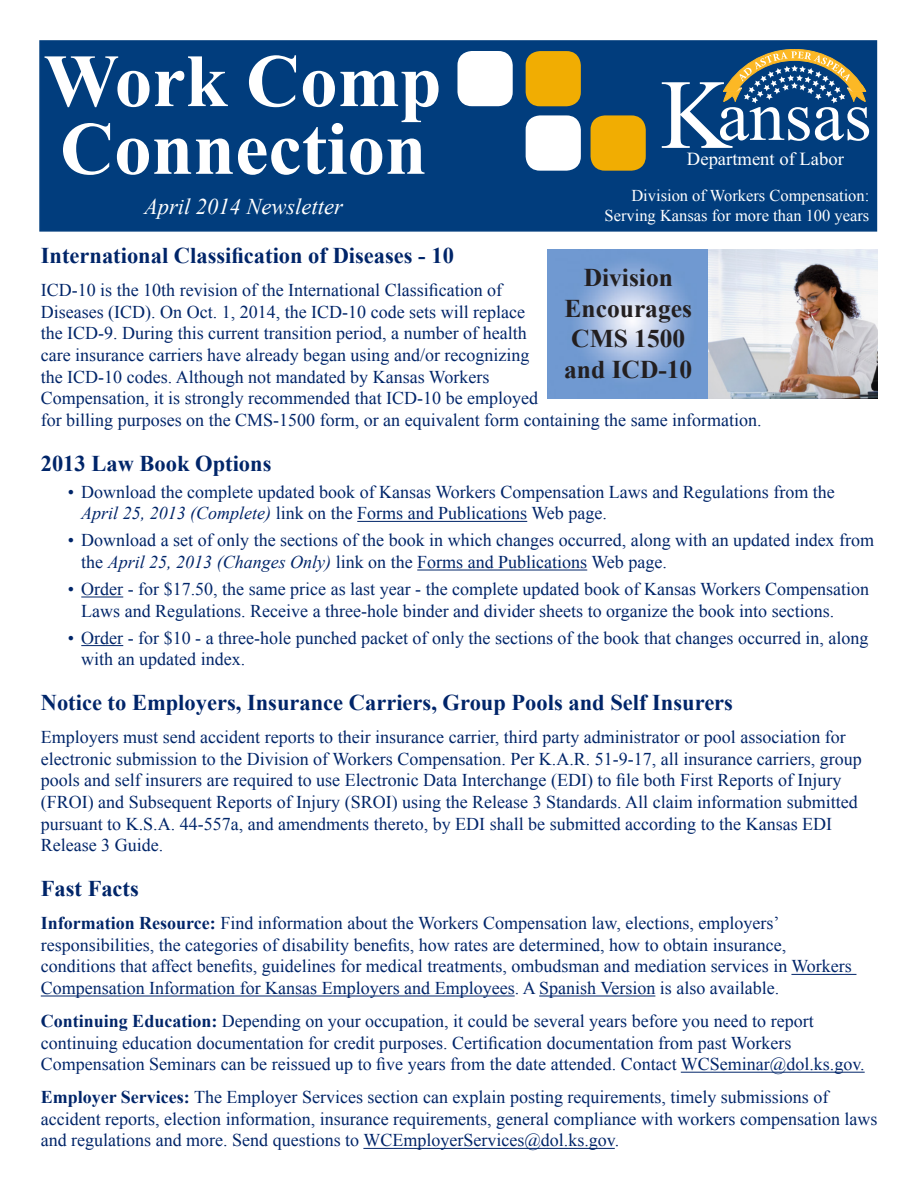
<style>
.page{position:relative;width:918px;height:1188px;background:#fff}
.page>*{position:absolute;margin:0;border:0;box-sizing:border-box;transform-origin:0 0}
.t1{font:700 75px "Times New Roman";color:#fff}
.t2{font:700 25.5px/30.6px "Times New Roman";color:#231f20}
.t3{font:700 22.5px "Times New Roman";color:#002569}
.t4{font:italic 22.5px "Times New Roman";color:#fff}
.t5{font:18.6px "Times New Roman";color:#fff}
.t6{font:18px/21.6px "Times New Roman";color:#002569}
.t7{font:16.5px "Times New Roman";color:#fff}
.s1{font-style:italic}
.s2{font-weight:700}
</style>
<div class="page">
<hr style="left:357px;top:521px;width:170px;height:1px;background:#002569">
<hr style="left:417px;top:570px;width:170px;height:1px;background:#002569">
<hr style="left:81px;top:597px;width:42px;height:1px;background:#002569">
<hr style="left:81px;top:645px;width:42px;height:1px;background:#002569">
<hr style="left:791px;top:974px;width:65px;height:1px;background:#002569">
<hr style="left:41px;top:996px;width:474px;height:1px;background:#002569">
<hr style="left:539px;top:996px;width:116px;height:1px;background:#002569">
<hr style="left:681px;top:1072px;width:184px;height:1px;background:#002569">
<hr style="left:363px;top:1148px;width:252px;height:1px;background:#002569">
<div style="left:39px;top:40px;width:838px;height:192px;background:#013d7d;border:2px solid #013d7d"></div>
<div style="left:457px;top:51px;width:56px;height:55px;background:#fff;border-radius:14px"></div>
<div style="left:526px;top:51px;width:55px;height:55px;background:#f1ad02;border-radius:14px"></div>
<div style="left:526px;top:115px;width:55px;height:56px;background:#fff;border-radius:14px"></div>
<div style="left:591px;top:115px;width:55px;height:56px;background:#f1ad02;border-radius:14px"></div>
<svg style="left:662px;top:49px;width:207px;height:99px"></svg>
<img style="left:709px;top:249px;width:168px;height:150px">
<p class="t1" style="left:44px;top:29px;width:399px">Work Comp</p>
<p class="t1" style="left:60px;top:97px;width:368px">Connection</p>
<p class="t4" style="left:144px;top:191px;width:200px">April 2014 Newsletter</p>
<p class="t5" style="left:687px;top:146px;width:158px">Department of Labor</p>
<p class="t7" style="left:631px;top:185px;width:240px">Division of Workers Compensation:</p>
<p class="t7" style="left:605px;top:204px;width:266px">Serving Kansas for more than 100 years</p>
<p class="t3" style="left:41px;top:240px;width:415px">International Classification of Diseases - 10</p>
<p class="t6" style="left:41px;top:279px;width:722px">ICD-10 is the 10th revision of the International Classification of<br>Diseases (ICD). On Oct. 1, 2014, the ICD-10 code sets will replace<br>the ICD-9. During this current transition period, a number of health<br>care insurance carriers have already began using and/or recognizing<br>the ICD-10 codes. Although not mandated by Kansas Workers<br>Compensation, it is strongly recommended that ICD-10 be employed<br>for billing purposes on the CMS-1500 form, or an equivalent form containing the same information.</p>
<p class="t3" style="left:41px;top:448px;width:232px">2013 Law Book Options</p>
<p class="t6" style="left:81px;top:481px;width:755px;text-indent:-14px">• Download the complete updated book of Kansas Workers Compensation Laws and Regulations from the<br><span class="s1">April 25, 2013 (Complete)</span> link on the Forms and Publications Web page.</p>
<p class="t6" style="left:81px;top:529px;width:794px;text-indent:-14px">• Download a set of only the sections of the book in which changes occurred, along with an updated index from the <span class="s1">April 25, 2013 (Changes Only)</span> link on the Forms and Publications Web page.</p>
<p class="t6" style="left:81px;top:578px;width:789px;text-indent:-14px">• Order - for $17.50, the same price as last year - the complete updated book of Kansas Workers Compensation<br>Laws and Regulations. Receive a three-hole binder and divider sheets to organize the book into sections.</p>
<p class="t6" style="left:81px;top:627px;width:789px;text-indent:-14px">• Order - for $10 - a three-hole punched packet of only the sections of the book that changes occurred in, along with an updated index.</p>
<p class="t3" style="left:41px;top:687px;width:694px">Notice to Employers, Insurance Carriers, Group Pools and Self Insurers</p>
<p class="t6" style="left:41px;top:726px;width:823px">Employers must send accident reports to their insurance carrier, third party administrator or pool association for electronic submission to the Division of Workers Compensation. Per K.A.R. 51-9-17, all insurance carriers, group pools and self insurers are required to use Electronic Data Interchange (EDI) to file both First Reports of Injury (FROI) and Subsequent Reports of Injury (SROI) using the Release 3 Standards. All claim information submitted pursuant to K.S.A. 44-557a, and amendments thereto, by EDI shall be submitted according to the Kansas EDI Release 3 Guide.</p>
<p class="t3" style="left:41px;top:873px;width:100px">Fast Facts</p>
<p class="t6" style="left:41px;top:912px;width:813px"><span class="s2">Information Resource:</span> Find information about the Workers Compensation law, elections, employers’ responsibilities, the categories of disability benefits, how rates are determined, how to obtain insurance, conditions that affect benefits, guidelines for medical treatments, ombudsman and mediation services in Workers Compensation Information for Kansas Employers and Employees. A Spanish Version is also available.</p>
<p class="t6" style="left:41px;top:1010px;width:825px"><span class="s2">Continuing Education:</span> Depending on your occupation, it could be several years before you need to report continuing education documentation for credit purposes. Certification documentation from past Workers<br>Compensation Seminars can be reissued up to five years from the date attended. Contact WCSeminar@dol.ks.gov.</p>
<p class="t6" style="left:41px;top:1086px;width:838px"><span class="s2">Employer Services:</span> The Employer Services section can explain posting requirements, timely submissions of accident reports, election information, insurance requirements, general compliance with workers compensation laws and regulations and more. Send questions to WCEmployerServices@dol.ks.gov.</p>
<p class="t2" style="left:584px;top:262px;width:91px">Division</p>
<p class="t2" style="left:564px;top:292px;width:130px">Encourages<br>CMS 1500 and ICD-10</p>
</div>
